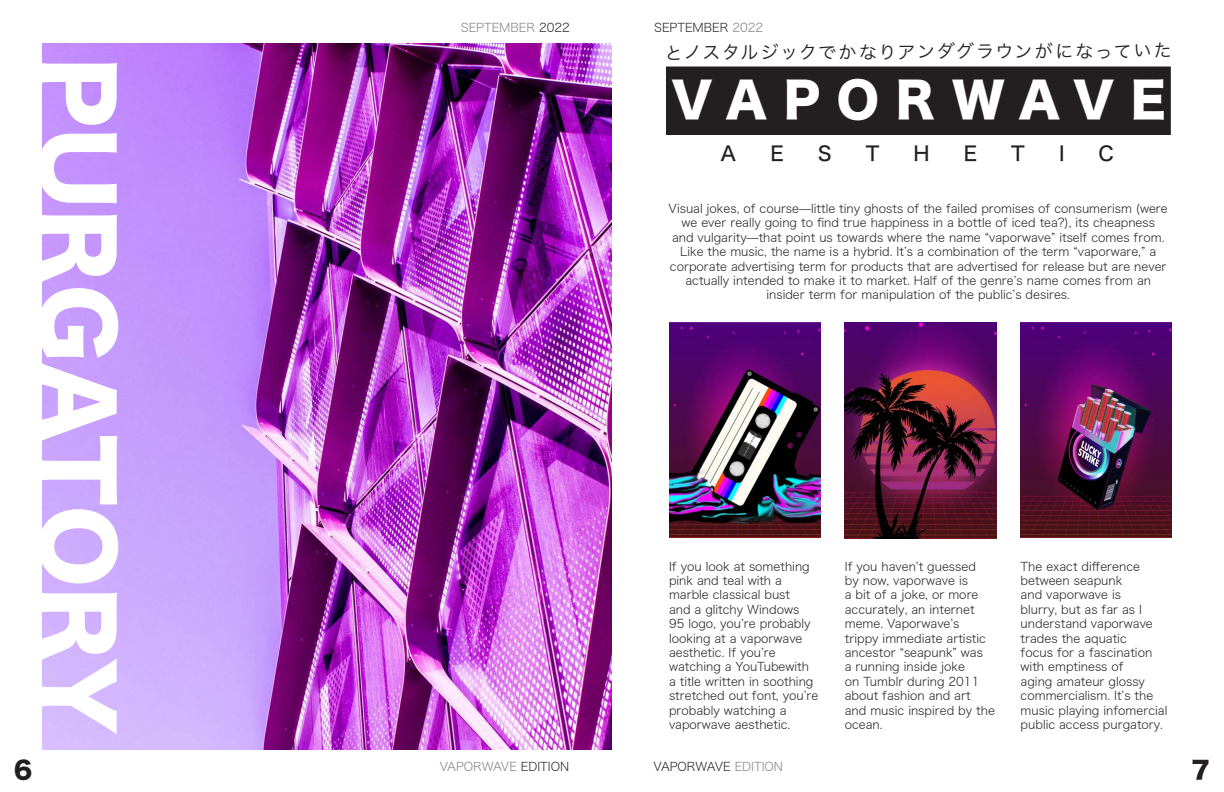
<style>
.page{position:relative;width:1224px;height:792px;background:#fff}
.page>*{position:absolute;margin:0;border:0;box-sizing:border-box;transform-origin:0 0}
.t1{font:92px "Hiragino Sans W8";color:#fff}
.t2{font:48px "Hiragino Sans W8";letter-spacing:.345em;color:#fff}
.t3{font:24px "Hira Kaku Std N W8";color:#231f20}
.t4{font:20px "Hiragino Sans W5";color:#231f20}
.t5{font:18px "Hiragino Sans W3";letter-spacing:.085em;color:#231f20}
.t6{font:12px/14.4px "Hiragino Sans W2";color:#231f20}
.t7{font:12px "Hiragino Sans W2";color:#808080}
.s1{color:#231f20}
.s2{color:#808080}
</style>
<div class="page">
<img style="left:43px;top:43px;width:569px;height:706px">
<div style="left:667px;top:67px;width:503px;height:68px;background:#231f20"></div>
<img style="left:669px;top:322px;width:151px;height:216px">
<img style="left:845px;top:322px;width:151px;height:216px">
<img style="left:1021px;top:322px;width:151px;height:216px">
<p class="t7" style="left:461px;top:16px;width:110px">SEPTEMBER <span class="s1">2022</span></p>
<p class="t6" style="left:654px;top:19px;width:110px">SEPTEMBER <span class="s2">2022</span></p>
<p class="t1" style="left:129px;top:57px;width:679px;rotate:90deg">PURGATORY</p>
<p class="t5" style="left:665px;top:36px;width:509px">とノスタルジックでかなりアンダグラウンがになっていた</p>
<p class="t2" style="left:672px;top:74px;width:496px">VAPORWAVE</p>
<p class="t4" style="left:721px;top:135px;width:17px">A</p>
<p class="t4" style="left:770px;top:135px;width:15px">E</p>
<p class="t4" style="left:818px;top:135px;width:15px">S</p>
<p class="t4" style="left:866px;top:135px;width:15px">T</p>
<p class="t4" style="left:914px;top:135px;width:18px">H</p>
<p class="t4" style="left:964px;top:135px;width:15px">E</p>
<p class="t4" style="left:1011px;top:135px;width:15px">T</p>
<p class="t4" style="left:1059px;top:135px;width:7px">I</p>
<p class="t4" style="left:1099px;top:135px;width:17px">C</p>
<p class="t6" style="left:669px;top:200px;width:501px;text-align:center">Visual jokes, of course—little tiny ghosts of the failed promises of consumerism (were we ever really going to find true happiness in a bottle of iced tea?), its cheapness<br>and vulgarity—that point us towards where the name “vaporwave” itself comes from.<br>Like the music, the name is a hybrid. It’s a combination of the term “vaporware,” a corporate advertising term for products that are advertised for release but are never actually intended to make it to market. Half of the genre’s name comes from an insider term for manipulation of the public’s desires.</p>
<p class="t6" style="left:669px;top:558px;width:151px">If you look at something pink and teal with a marble classical bust<br>and a glitchy Windows<br>95 logo, you’re probably looking at a vaporwave aesthetic. If you’re watching a YouTubewith a title written in soothing stretched out font, you’re probably watching a vaporwave aesthetic.</p>
<p class="t6" style="left:845px;top:558px;width:143px">If you haven’t guessed by now, vaporwave is<br>a bit of a joke, or more accurately, an internet meme. Vaporwave’s trippy immediate artistic ancestor “seapunk” was a running inside joke<br>on Tumblr during 2011 about fashion and art</p>
<p class="t6" style="left:845px;top:702px;width:152px">and music inspired by the ocean.</p>
<p class="t6" style="left:1021px;top:558px;width:148px">The exact difference between seapunk<br>and vaporwave is<br>blurry, but as far as I understand vaporwave trades the aquatic<br>focus for a fascination with emptiness of<br>aging amateur glossy commercialism. It’s the music playing infomercial public access purgatory.</p>
<h3 class="t3" style="left:14px;top:756px;width:20px">6</h3>
<p class="t7" style="left:440px;top:756px;width:131px">VAPORWAVE <span class="s1">EDITION</span></p>
<p class="t6" style="left:654px;top:758px;width:131px">VAPORWAVE <span class="s2">EDITION</span></p>
<h3 class="t3" style="left:1191px;top:756px;width:20px">7</h3>
</div>
